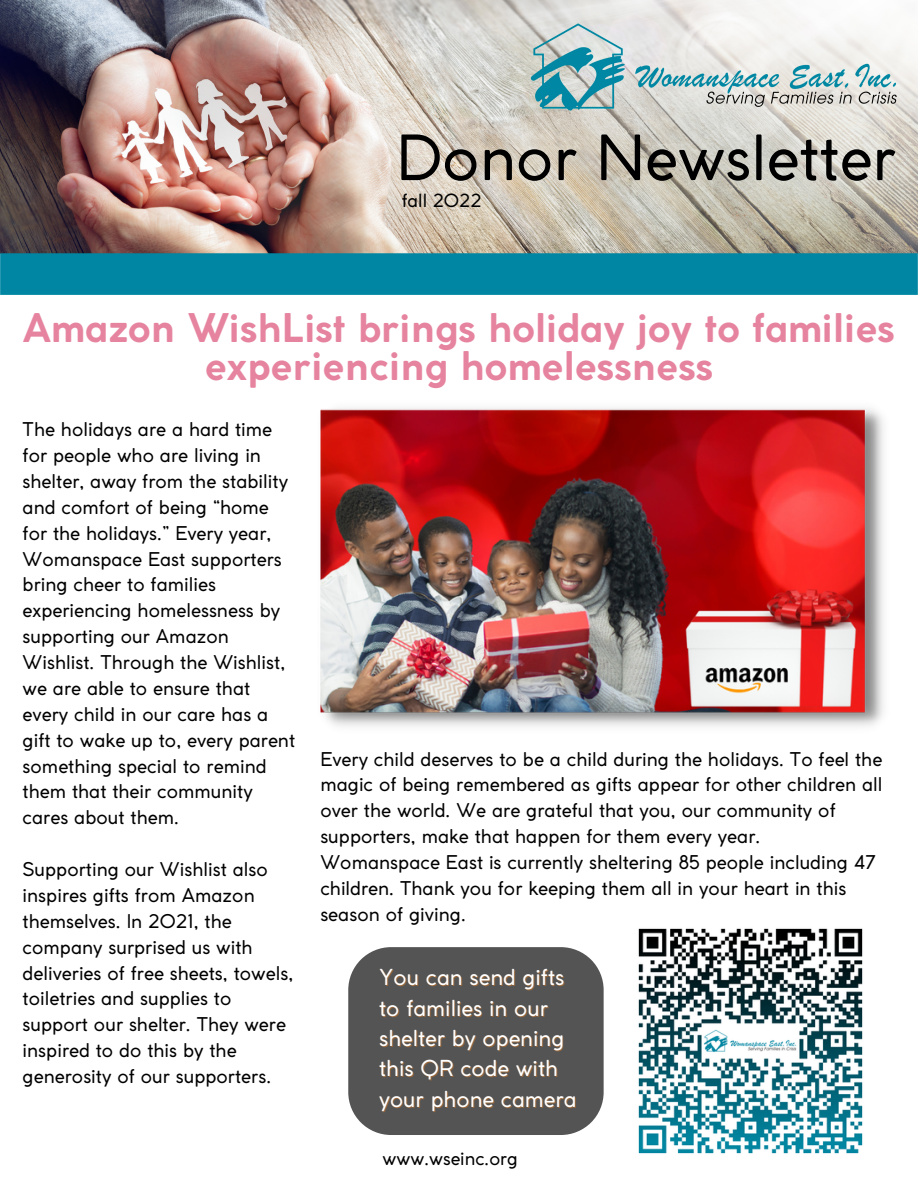
<style>
.page{position:relative;width:918px;height:1188px;background:#fff}
.page>*{position:absolute;margin:0;border:0;box-sizing:border-box;transform-origin:0 0}
.t1{font:61.5px "Coco Gothic";color:#000}
.t2{font:700 39px/38.2px "Coco Gothic";color:#e684a0;text-align:center}
.t3{font:21.75px/30.3px "Coco Gothic";color:#fff}
.t4{font:18.75px/25.8px "Coco Gothic";color:#000}
.t5{font:18px "Coco Gothic";color:#000}
</style>
<div class="page">
<img style="left:0;top:0;width:918px;height:253px">
<img style="left:521px;top:0;width:388px;height:134px">
<div style="left:0;top:253px;width:918px;height:42px;background:#0086a2"></div>
<img style="left:320px;top:408px;width:564px;height:319px">
<img style="left:638px;top:928px;width:225px;height:226px">
<div style="left:348px;top:947px;width:256px;height:188px;background:#545454"></div>
<h1 class="t1" style="left:396px;top:134px;width:501px">Donor Newsletter</h1>
<p class="t5" style="left:402px;top:193px;width:81px">fall 2022</p>
<h2 class="t2" style="left:23px;top:312px;width:874px">Amazon WishList brings holiday joy to families experiencing homelessness</h2>
<p class="t4" style="left:23px;top:418px;width:274px">The holidays are a hard time for people who are living in shelter, away from the stability and comfort of being “home for the holidays.” Every year,<br>Womanspace East supporters bring cheer to families experiencing homelessness by supporting our Amazon<br>Wishlist. Through the Wishlist, we are able to ensure that every child in our care has a gift to wake up to, every parent something special to remind them that their community cares about them.</p>
<p class="t4" style="left:23px;top:858px;width:272px">Supporting our Wishlist also inspires gifts from Amazon themselves. In 2021, the company surprised us with deliveries of free sheets, towels, toiletries and supplies to support our shelter. They were inspired to do this by the generosity of our supporters.</p>
<p class="t4" style="left:320px;top:748px;width:564px">Every child deserves to be a child during the holidays. To feel the magic of being remembered as gifts appear for other children all over the world. We are grateful that you, our community of supporters, make that happen for them every year.<br>Womanspace East is currently sheltering 85 people including 47 children. Thank you for keeping them all in your heart in this season of giving.</p>
<p class="t3" style="left:379px;top:964px;width:199px">You can send gifts to families in our shelter by opening this QR code with your phone camera</p>
<p class="t5" style="left:383px;top:1151px;width:137px">www.wseinc.org</p>
</div>
